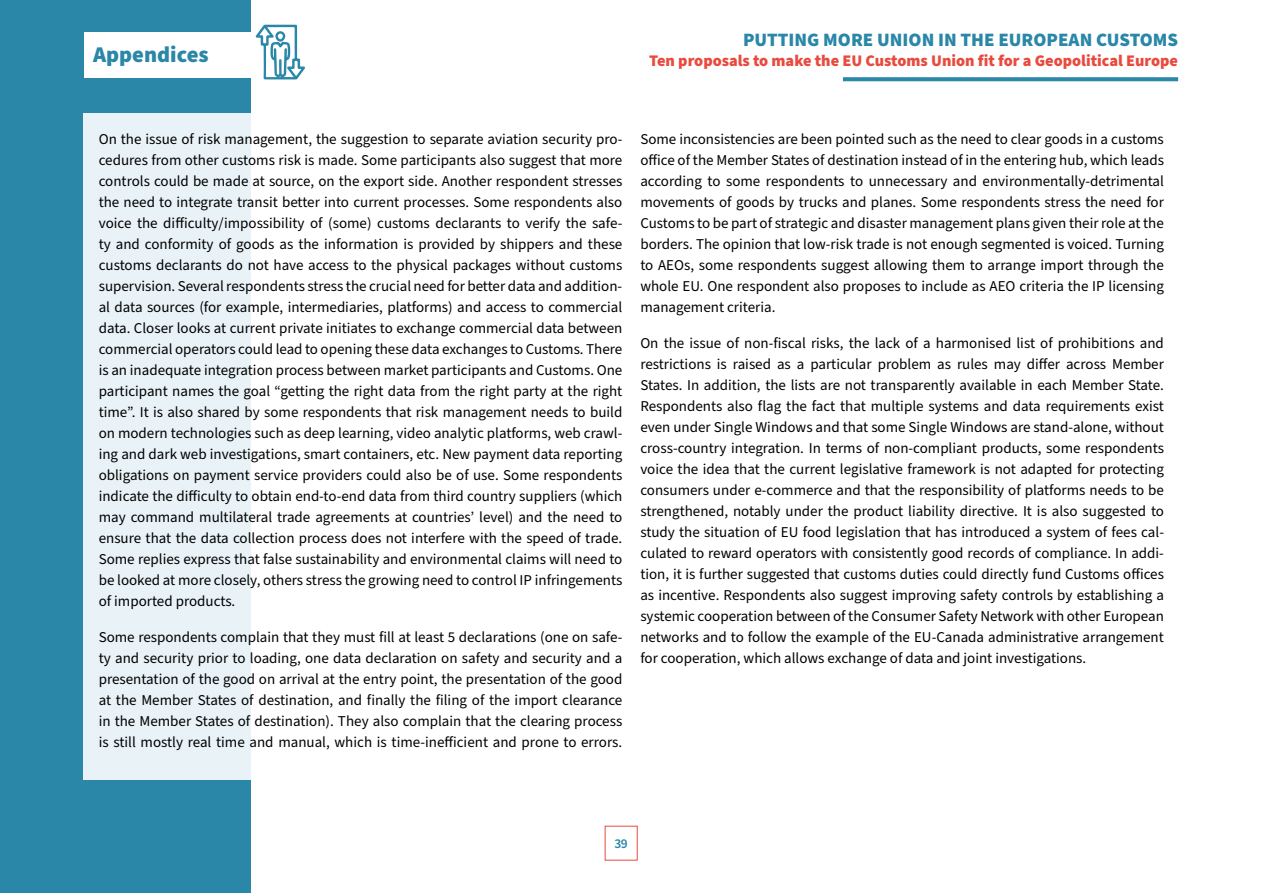
<style>
.page{position:relative;width:1263px;height:893px;background:#fff}
.page>*{position:absolute;margin:0;border:0;box-sizing:border-box;transform-origin:0 0}
.t1{font:900 22.5px "Source Sans Pro";color:#2a87a7}
.t2{font:900 18.9px "Source Sans Pro";color:#2a87a7}
.t3{font:900 16.2px "Source Sans Pro";color:#e94a3e}
.t4{font:15px/21px "Source Sans Pro";color:#000;text-align:justify}
.t5{font:600 13.5px "Source Sans Pro";color:#2a87a7}
</style>
<div class="page">
<svg style="left:843px;top:77px;width:335px;height:4px"></svg>
<div style="left:0;top:0;width:251px;height:893px;background:#2a87a7"></div>
<div style="left:84px;top:113px;width:1095px;height:666px;background:linear-gradient(to right,#f3f8fa,#fff)"></div>
<div style="left:84px;top:32px;width:366px;height:45px;background:#fff"></div>
<svg style="left:255px;top:25px;width:50px;height:55px"></svg>
<h1 class="t1" style="left:93px;top:39px;width:117px">Appendices</h1>
<p class="t2" style="left:743px;top:26px;width:437px">PUTTING MORE UNION IN THE EUROPEAN CUSTOMS</p>
<p class="t3" style="left:649px;top:49px;width:530px">Ten proposals to make the EU Customs Union fit for a Geopolitical Europe</p>
<p class="t4" style="left:99px;top:129px;width:525px">On the issue of risk management, the suggestion to separate aviation security pro&shy;cedures from other customs risk is made. Some participants also suggest that more controls could be made at source, on the export side. Another respondent stresses the need to integrate transit better into current processes. Some respondents also voice the difficulty/impossibility of (some) customs declarants to verify the safe&shy;ty and conformity of goods as the information is provided by shippers and these customs declarants do not have access to the physical packages without customs supervision. Several respondents stress the crucial need for better data and addition&shy;al data sources (for example, intermediaries, platforms) and access to commercial data. Closer looks at current private initiates to exchange commercial data between commercial operators could lead to opening these data exchanges to Customs. There is an inadequate integration process between market participants and Customs. One participant names the goal “getting the right data from the right party at the right time”. It is also shared by some respondents that risk management needs to build on modern technologies such as deep learning, video analytic platforms, web crawl&shy;ing and dark web investigations, smart containers, etc. New payment data reporting obligations on payment service providers could also be of use. Some respondents indicate the difficulty to obtain end-to-end data from third country suppliers (which may command multilateral trade agreements at countries’ level) and the need to ensure that the data collection process does not interfere with the speed of trade.<br>Some replies express that false sustainability and environmental claims will need to be looked at more closely, others stress the growing need to control IP infringements of imported products.</p>
<p class="t4" style="left:99px;top:627px;width:525px">Some respondents complain that they must fill at least 5 declarations (one on safe&shy;ty and security prior to loading, one data declaration on safety and security and a presentation of the good on arrival at the entry point, the presentation of the good at the Member States of destination, and finally the filing of the import clearance in the Member States of destination). They also complain that the clearing process is still mostly real time and manual, which is time-inefficient and prone to errors.</p>
<p class="t4" style="left:640px;top:129px;width:525px">Some inconsistencies are been pointed such as the need to clear goods in a customs office of the Member States of destination instead of in the entering hub, which leads according to some respondents to unnecessary and environmentally-detrimental movements of goods by trucks and planes. Some respondents stress the need for Customs to be part of strategic and disaster management plans given their role at the borders. The opinion that low-risk trade is not enough segmented is voiced. Turning to AEOs, some respondents suggest allowing them to arrange import through the whole EU. One respondent also proposes to include as AEO criteria the IP licensing management criteria.</p>
<p class="t4" style="left:640px;top:333px;width:525px">On the issue of non-fiscal risks, the lack of a harmonised list of prohibitions and restrictions is raised as a particular problem as rules may differ across Member States. In addition, the lists are not transparently available in each Member State.<br>Respondents also flag the fact that multiple systems and data requirements exist even under Single Windows and that some Single Windows are stand-alone, without cross-country integration. In terms of non-compliant products, some respondents voice the idea that the current legislative framework is not adapted for protecting consumers under e-commerce and that the responsibility of platforms needs to be strengthened, notably under the product liability directive. It is also suggested to study the situation of EU food legislation that has introduced a system of fees cal&shy;culated to reward operators with consistently good records of compliance. In addi&shy;tion, it is further suggested that customs duties could directly fund Customs offices as incentive. Respondents also suggest improving safety controls by establishing a systemic cooperation between of the Consumer Safety Network with other European networks and to follow the example of the EU-Canada administrative arrangement for cooperation, which allows exchange of data and joint investigations.</p>
<p class="t5" style="left:614px;top:834px;width:15px">39</p>
</div>
